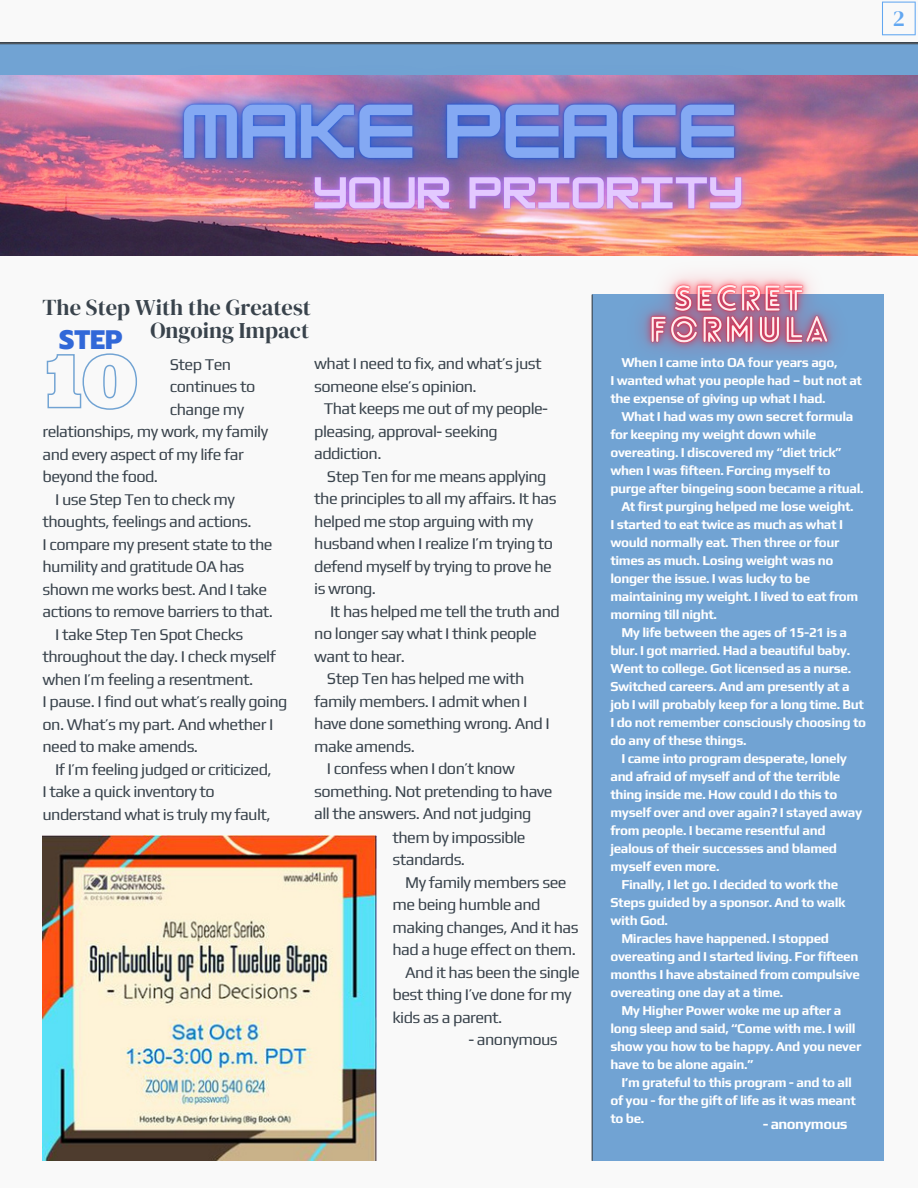
<style>
.page{position:relative;width:918px;height:1188px;background:#f9f9f9}
.page>*{position:absolute;margin:0;border:0;box-sizing:border-box;transform-origin:0 0}
.t1{font:800 26.7px "Prompt";color:#3168d8}
.t2{font:22.5px/22.5px "DM Serif Display";color:#39434c;text-align:right}
.t3{font:22.5px "DM Serif Display";color:#62a7f1}
.t4{font:16.35px/22.5px "Play";letter-spacing:-.035em;color:#39434c}
.t5{font:700 14.85px "Play";letter-spacing:-.035em;color:#fff}
.t6{font:700 13.5px/18px "Play";letter-spacing:-.03em;color:#fff}
</style>
<div class="page">
<div style="left:0;top:44px;width:918px;height:48px;background:#71a3d3"></div>
<img style="left:0;top:76px;width:918px;height:180px">
<hr style="left:0;top:43px;width:918px;height:1px;background:#39434c">
<hr style="left:0;top:42px;width:918px;height:1px;background:#39434c">
<div style="left:593px;top:294px;width:291px;height:866px;background:#71a3d3"></div>
<hr style="left:592px;top:295px;width:1px;height:866px;background:#39434c">
<img style="left:43px;top:835px;width:334px;height:325px">
<svg style="left:46px;top:353px;width:91px;height:57px"></svg>
<img style="left:112px;top:43px;width:694px;height:199px">
<svg style="left:882px;top:2px;width:34px;height:33px"></svg>
<img style="left:463px;top:43px;width:131px;height:85px">
<img style="left:271px;top:128px;width:513px;height:128px">
<img style="left:603px;top:239px;width:273px;height:112px">
<h2 class="t3" style="left:893px;top:3px;width:13px">2</h2>
<h2 class="t2" style="left:43px;top:296px;width:270px">The Step With the Greatest<br>Ongoing Impact</h2>
<h1 class="t1" style="left:59px;top:320px;width:65px">STEP</h1>
<p class="t4" style="left:170px;top:353px;width:63px">Step Ten</p>
<p class="t4" style="left:170px;top:375px;width:87px">continues to</p>
<p class="t4" style="left:170px;top:398px;width:76px">change my</p>
<p class="t4" style="left:43px;top:420px;width:227px">relationships, my work, my family</p>
<p class="t4" style="left:43px;top:443px;width:203px">and every aspect of my life far</p>
<p class="t4" style="left:43px;top:465px;width:117px">beyond the food.</p>
<p class="t4" style="left:55px;top:488px;width:181px">I use Step Ten to check my</p>
<p class="t4" style="left:43px;top:510px;width:211px">thoughts, feelings and actions.</p>
<p class="t4" style="left:43px;top:533px;width:232px">I compare my present state to the</p>
<p class="t4" style="left:43px;top:555px;width:203px">humility and gratitude OA has</p>
<p class="t4" style="left:43px;top:578px;width:226px">shown me works best. And I take</p>
<p class="t4" style="left:43px;top:600px;width:232px">actions to remove barriers to that.</p>
<p class="t4" style="left:55px;top:623px;width:190px">I take Step Ten Spot Checks</p>
<p class="t4" style="left:43px;top:645px;width:235px">throughout the day. I check myself</p>
<p class="t4" style="left:43px;top:668px;width:212px">when I’m feeling a resentment.</p>
<p class="t4" style="left:43px;top:690px;width:246px">I pause. I find out what’s really going</p>
<p class="t4" style="left:43px;top:713px;width:232px">on. What’s my part. And whether I</p>
<p class="t4" style="left:43px;top:735px;width:157px">need to make amends.</p>
<p class="t4" style="left:55px;top:758px;width:218px">If I’m feeling judged or criticized,</p>
<p class="t4" style="left:43px;top:780px;width:174px">I take a quick inventory to</p>
<p class="t4" style="left:43px;top:803px;width:230px">understand what is truly my fault,</p>
<p class="t4" style="left:314px;top:352px;width:229px">what I need to fix, and what’s just</p>
<p class="t4" style="left:314px;top:375px;width:164px">someone else’s opinion.</p>
<p class="t4" style="left:324px;top:397px;width:226px">That keeps me out of my people-</p>
<p class="t4" style="left:314px;top:420px;width:185px">pleasing, approval- seeking</p>
<p class="t4" style="left:314px;top:442px;width:69px">addiction.</p>
<p class="t4" style="left:327px;top:465px;width:221px">Step Ten for me means applying</p>
<p class="t4" style="left:314px;top:487px;width:244px">the principles to all my affairs. It has</p>
<p class="t4" style="left:314px;top:510px;width:221px">helped me stop arguing with my</p>
<p class="t4" style="left:314px;top:532px;width:240px">husband when I realize I’m trying to</p>
<p class="t4" style="left:314px;top:555px;width:239px">defend myself by trying to prove he</p>
<p class="t4" style="left:314px;top:577px;width:63px">is wrong.</p>
<p class="t4" style="left:330px;top:600px;width:231px">It has helped me tell the truth and</p>
<p class="t4" style="left:314px;top:622px;width:224px">no longer say what I think people</p>
<p class="t4" style="left:314px;top:645px;width:92px">want to hear.</p>
<p class="t4" style="left:327px;top:667px;width:199px">Step Ten has helped me with</p>
<p class="t4" style="left:314px;top:690px;width:215px">family members. I admit when I</p>
<p class="t4" style="left:314px;top:712px;width:237px">have done something wrong. And I</p>
<p class="t4" style="left:314px;top:735px;width:102px">make amends.</p>
<p class="t4" style="left:327px;top:757px;width:189px">I confess when I don’t know</p>
<p class="t4" style="left:314px;top:780px;width:240px">something. Not pretending to have</p>
<p class="t4" style="left:314px;top:802px;width:219px">all the answers. And not judging</p>
<p class="t4" style="left:392px;top:826px;width:135px">them by impossible standards.</p>
<p class="t4" style="left:405px;top:871px;width:163px">My family members see</p>
<p class="t4" style="left:392px;top:893px;width:150px">me being humble and</p>
<p class="t4" style="left:392px;top:916px;width:188px">making changes, And it has</p>
<p class="t4" style="left:392px;top:938px;width:185px">had a huge effect on them.</p>
<p class="t4" style="left:405px;top:961px;width:176px">And it has been the single</p>
<p class="t4" style="left:392px;top:983px;width:181px">best thing I’ve done for my</p>
<p class="t4" style="left:392px;top:1006px;width:112px">kids as a parent.</p>
<p class="t4" style="left:469px;top:1028px;width:91px">- anonymous</p>
<p class="t6" style="left:610px;top:353px;width:253px;text-indent:11px">When I came into OA four years ago,<br>I wanted what you people had – but not at the expense of giving up what I had.</p>
<p class="t6" style="left:621px;top:407px;width:234px">What I had was my own secret formula</p>
<p class="t6" style="left:610px;top:425px;width:207px">for keeping my weight down while</p>
<p class="t6" style="left:610px;top:443px;width:233px">overeating. I discovered my “diet trick”</p>
<p class="t6" style="left:610px;top:461px;width:222px">when I was fifteen. Forcing myself to</p>
<p class="t6" style="left:610px;top:479px;width:255px">purge after bingeing soon became a ritual.</p>
<p class="t6" style="left:621px;top:497px;width:234px">At first purging helped me lose weight.</p>
<p class="t6" style="left:610px;top:515px;width:234px">I started to eat twice as much as what I</p>
<p class="t6" style="left:610px;top:533px;width:231px">would normally eat. Then three or four</p>
<p class="t6" style="left:610px;top:551px;width:225px">times as much. Losing weight was no</p>
<p class="t6" style="left:610px;top:569px;width:201px">longer the issue. I was lucky to be</p>
<p class="t6" style="left:610px;top:587px;width:249px">maintaining my weight. I lived to eat from</p>
<p class="t6" style="left:610px;top:605px;width:108px">morning till night.</p>
<p class="t6" style="left:621px;top:623px;width:227px">My life between the ages of 15-21 is a</p>
<p class="t6" style="left:610px;top:641px;width:241px">blur. I got married. Had a beautiful baby.</p>
<p class="t6" style="left:610px;top:659px;width:242px">Went to college. Got licensed as a nurse.</p>
<p class="t6" style="left:610px;top:677px;width:241px">Switched careers. And am presently at a</p>
<p class="t6" style="left:610px;top:695px;width:255px">job I will probably keep for a long time. But</p>
<p class="t6" style="left:610px;top:713px;width:257px">I do not remember consciously choosing to</p>
<p class="t6" style="left:610px;top:731px;width:138px">do any of these things.</p>
<p class="t6" style="left:621px;top:749px;width:227px">I came into program desperate, lonely</p>
<p class="t6" style="left:610px;top:767px;width:231px">and afraid of myself and of the terrible</p>
<p class="t6" style="left:610px;top:785px;width:228px">thing inside me. How could I do this to</p>
<p class="t6" style="left:610px;top:803px;width:253px">myself over and over again? I stayed away</p>
<p class="t6" style="left:610px;top:821px;width:217px">from people. I became resentful and</p>
<p class="t6" style="left:610px;top:839px;width:228px">jealous of their successes and blamed</p>
<p class="t6" style="left:610px;top:857px;width:111px">myself even more.</p>
<p class="t6" style="left:621px;top:875px;width:218px">Finally, I let go. I decided to work the</p>
<p class="t6" style="left:610px;top:893px;width:237px">Steps guided by a sponsor. And to walk</p>
<p class="t6" style="left:610px;top:911px;width:59px">with God.</p>
<p class="t6" style="left:621px;top:929px;width:209px">Miracles have happened. I stopped</p>
<p class="t6" style="left:610px;top:947px;width:250px">overeating and I started living. For fifteen</p>
<p class="t6" style="left:610px;top:965px;width:251px">months I have abstained from compulsive</p>
<p class="t6" style="left:610px;top:983px;width:174px">overeating one day at a time.</p>
<p class="t6" style="left:621px;top:1001px;width:222px">My Higher Power woke me up after a</p>
<p class="t6" style="left:610px;top:1019px;width:247px">long sleep and said, “Come with me. I will</p>
<p class="t6" style="left:610px;top:1037px;width:252px">show you how to be happy. And you never</p>
<p class="t6" style="left:610px;top:1055px;width:145px">have to be alone again.”</p>
<p class="t6" style="left:621px;top:1073px;width:232px">I’m grateful to this program - and to all</p>
<p class="t6" style="left:610px;top:1091px;width:247px">of you - for the gift of life as it was meant</p>
<p class="t6" style="left:610px;top:1109px;width:35px">to be.</p>
<p class="t5" style="left:763px;top:1115px;width:87px">- anonymous</p>
</div>
